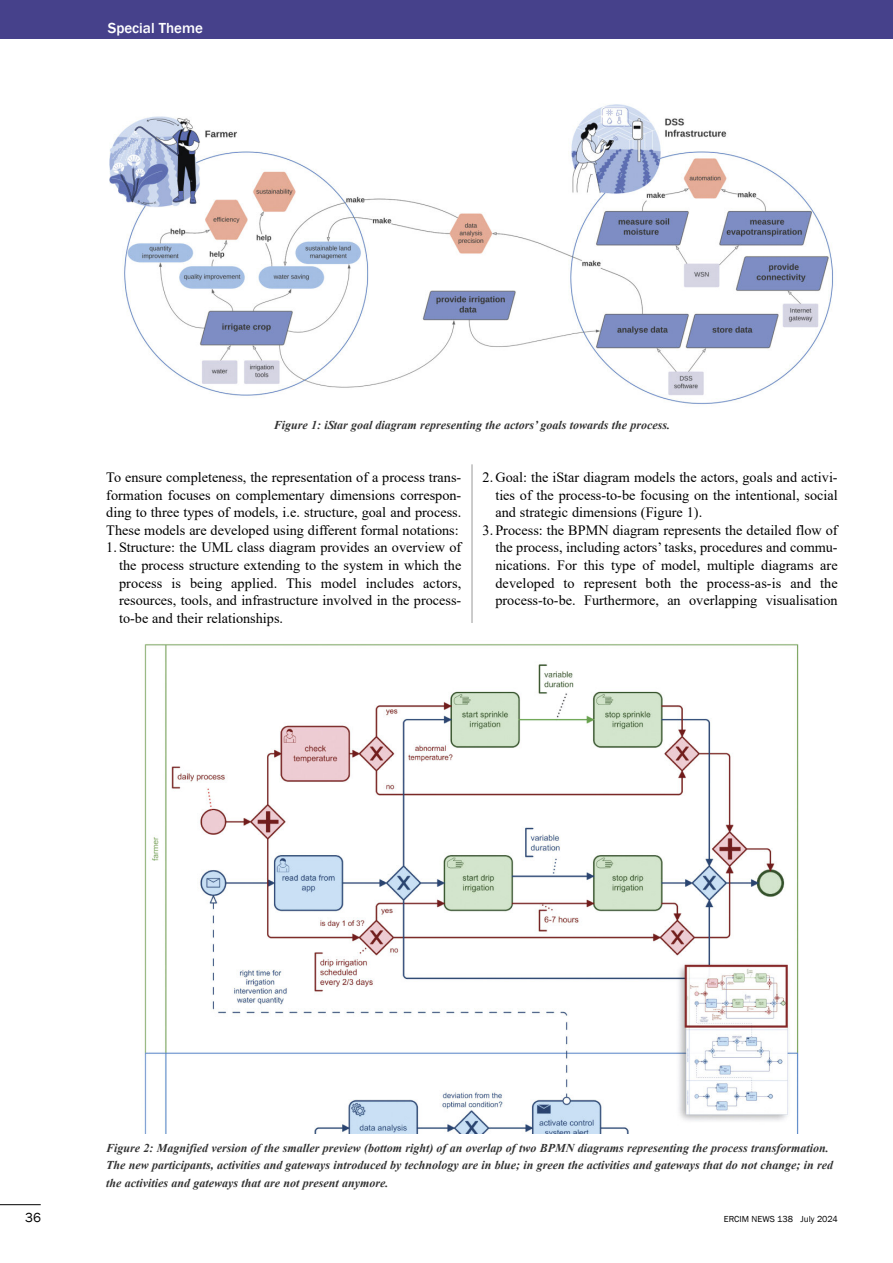
<style>
.page{position:relative;width:893px;height:1263px;background:#fff}
.page>*{position:absolute;margin:0;border:0;box-sizing:border-box;transform-origin:0 0}
.t1{font:500 15px "Franklin Gothic";color:#fff}
.t2{font:14.25px/17.5px "Times New Roman";color:#000;text-align:justify}
.t3{font:13.5px "Franklin Gothic";color:#000}
.t4{font:italic 700 12px/17.7px "Times New Roman";color:#333}
.t5{font:9px "Franklin Gothic";color:#000}
</style>
<div class="page">
<hr style="left:0;top:1204px;width:41px;height:1px;background:#000">
<div style="left:0;top:0;width:893px;height:38px;background:#46418b"></div>
<hr style="left:472px;top:464px;width:1px;height:159px;background:#999">
<img style="left:144px;top:644px;width:655px;height:490px">
<img style="left:109px;top:104px;width:725px;height:300px">
<p class="t1" style="left:108px;top:20px;width:97px">Special Theme</p>
<p class="t4" style="left:274px;top:416px;width:398px">Figure 1: iStar goal diagram representing the actors’ goals towards the process.</p>
<p class="t2" style="left:106px;top:468px;width:357px">To ensure completeness, the representation of a process trans&shy;formation focuses on complementary dimensions correspon&shy;ding to three types of models, i.e. structure, goal and process.<br>These models are developed using different formal notations:</p>
<p class="t2" style="left:119px;top:539px;width:344px;text-indent:-13px">1. Structure: the UML class diagram provides an overview of the process structure extending to the system in which the process is being applied. This model includes actors, resources, tools, and infrastructure involved in the process&shy;to-be and their relationships.</p>
<p class="t2" style="left:495px;top:468px;width:344px;text-indent:-13px">2. Goal: the iStar diagram models the actors, goals and activi&shy;ties of the process-to-be focusing on the intentional, social and strategic dimensions (Figure 1).</p>
<p class="t2" style="left:495px;top:521px;width:344px;text-indent:-13px">3. Process: the BPMN diagram represents the detailed flow of the process, including actors’ tasks, procedures and commu&shy;nications. For this type of model, multiple diagrams are developed to represent both the process-as-is and the process-to-be. Furthermore, an overlapping visualisation</p>
<p class="t4" style="left:106px;top:1139px;width:728px">Figure 2: Magnified version of the smaller preview (bottom right) of an overlap of two BPMN diagrams representing the process transformation.<br>The new participants, activities and gateways introduced by technology are in blue; in green the activities and gateways that do not change; in red the activities and gateways that are not present anymore.</p>
<p class="t3" style="left:25px;top:1210px;width:17px">36</p>
<p class="t5" style="left:724px;top:1214px;width:115px">ERCIM NEWS 138 July 2024</p>
</div>
